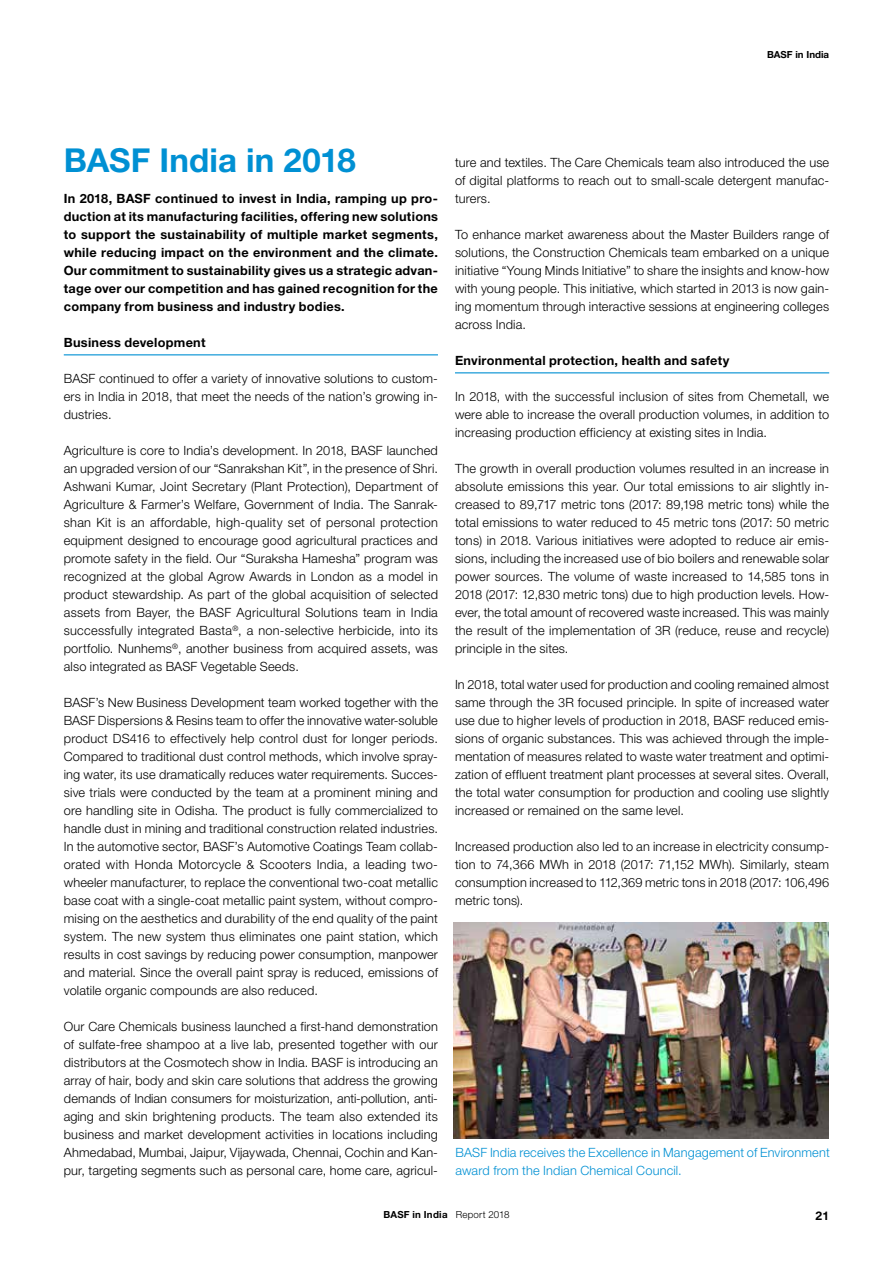
<style>
.page{position:relative;width:893px;height:1263px;background:#fff}
.page>*{position:absolute;margin:0;border:0;box-sizing:border-box;transform-origin:0 0}
.t1{font:700 33px "Helvetica Finanz Std";letter-spacing:.005em;color:#0090d3}
.t2{font:300 12.75px/18px "Helvetica Finanz Std";letter-spacing:.01em;color:#000;text-align:justify}
.t3{font:700 12.75px/18px "Helvetica Finanz Std";letter-spacing:.02em;color:#000;text-align:justify}
.t4{font:300 12.75px/18px "Helvetica Finanz Std";letter-spacing:.01em;color:#0090d3}
.t5{font:700 12px "Helvetica Finanz Std";color:#000}
.t6{font:700 9.75px "Helvetica Finanz Std";letter-spacing:.03em;color:#000}
.t7{font:700 9.75px "Helvetica Finanz Std";letter-spacing:.01em;color:#000}
.s1{font-weight:300}
</style>
<div class="page">
<hr style="left:64px;top:354px;width:374px;height:1px;background:#0090d3">
<hr style="left:455px;top:372px;width:374px;height:1px;background:#0090d3">
<img style="left:454px;top:923px;width:374px;height:215px">
<p class="t7" style="left:767px;top:49px;width:64px">BASF in India</p>
<h1 class="t1" style="left:64px;top:141px;width:293px">BASF India in 2018</h1>
<p class="t3" style="left:64px;top:189px;width:376px">In 2018, BASF continued to invest in India, ramping up pro&shy;duction at its manufacturing facilities, offering new solutions to support the sustainability of multiple market segments, while reducing impact on the environment and the climate.<br>Our commitment to sustainability gives us a strategic advan&shy;tage over our competition and has gained recognition for the company from business and industry bodies.</p>
<p class="t3" style="left:64px;top:333px;width:143px">Business development</p>
<p class="t2" style="left:64px;top:369px;width:376px">BASF continued to offer a variety of innovative solutions to custom&shy;ers in India in 2018, that meet the needs of the nation’s growing in&shy;dustries.</p>
<p class="t2" style="left:64px;top:441px;width:376px">Agriculture is core to India’s development. In 2018, BASF launched an upgraded version of our “Sanrakshan Kit”, in the presence of Shri.<br>Ashwani Kumar, Joint Secretary (Plant Protection), Department of Agriculture &amp; Farmer’s Welfare, Government of India. The Sanrak&shy;shan Kit is an affordable, high-quality set of personal protection equipment designed to encourage good agricultural practices and promote safety in the field. Our “Suraksha Hamesha” program was recognized at the global Agrow Awards in London as a model in product stewardship. As part of the global acquisition of selected assets from Bayer, the BASF Agricultural Solutions team in India successfully integrated Basta<sup>®</sup>, a non-selective herbicide, into its portfolio. Nunhems<sup>®</sup>, another business from acquired assets, was also integrated as BASF Vegetable Seeds.</p>
<p class="t2" style="left:64px;top:693px;width:376px">BASF’s New Business Development team worked together with the BASF Dispersions &amp; Resins team to offer the innovative water-soluble product DS416 to effectively help control dust for longer periods.<br>Compared to traditional dust control methods, which involve spray&shy;ing water, its use dramatically reduces water requirements. Succes&shy;sive trials were conducted by the team at a prominent mining and ore handling site in Odisha. The product is fully commercialized to handle dust in mining and traditional construction related industries.<br>In the automotive sector, BASF’s Automotive Coatings Team collab&shy;orated with Honda Motorcycle &amp; Scooters India, a leading two&shy;wheeler manufacturer, to replace the conventional two-coat metallic base coat with a single-coat metallic paint system, without compro&shy;mising on the aesthetics and durability of the end quality of the paint system. The new system thus eliminates one paint station, which results in cost savings by reducing power consumption, manpower and material. Since the overall paint spray is reduced, emissions of volatile organic compounds are also reduced.</p>
<p class="t2" style="left:64px;top:1017px;width:376px">Our Care Chemicals business launched a first-hand demonstration of sulfate-free shampoo at a live lab, presented together with our distributors at the Cosmotech show in India. BASF is introducing an array of hair, body and skin care solutions that address the growing demands of Indian consumers for moisturization, anti-pollution, anti&shy;aging and skin brightening products. The team also extended its business and market development activities in locations including Ahmedabad, Mumbai, Jaipur, Vijaywada, Chennai, Cochin and Kan&shy;pur, targeting segments such as personal care, home care, agricul-</p>
<p class="t2" style="left:455px;top:153px;width:376px">ture and textiles. The Care Chemicals team also introduced the use of digital platforms to reach out to small-scale detergent manufac&shy;turers.</p>
<p class="t2" style="left:455px;top:225px;width:376px">To enhance market awareness about the Master Builders range of solutions, the Construction Chemicals team embarked on a unique initiative “Young Minds Initiative” to share the insights and know-how with young people. This initiative, which started in 2013 is now gain&shy;ing momentum through interactive sessions at engineering colleges across India.</p>
<p class="t3" style="left:455px;top:351px;width:276px">Environmental protection, health and safety</p>
<p class="t2" style="left:455px;top:387px;width:376px">In 2018, with the successful inclusion of sites from Chemetall, we were able to increase the overall production volumes, in addition to increasing production efficiency at existing sites in India.</p>
<p class="t2" style="left:455px;top:459px;width:376px">The growth in overall production volumes resulted in an increase in absolute emissions this year. Our total emissions to air slightly in&shy;creased to 89,717 metric tons (2017: 89,198 metric tons) while the total emissions to water reduced to 45 metric tons (2017: 50 metric tons) in 2018. Various initiatives were adopted to reduce air emis&shy;sions, including the increased use of bio boilers and renewable solar power sources. The volume of waste increased to 14,585 tons in 2018 (2017: 12,830 metric tons) due to high production levels. How&shy;ever, the total amount of recovered waste increased. This was mainly the result of the implementation of 3R (reduce, reuse and recycle) principle in the sites.</p>
<p class="t2" style="left:455px;top:675px;width:376px">In 2018, total water used for production and cooling remained almost same through the 3R focused principle. In spite of increased water use due to higher levels of production in 2018, BASF reduced emis&shy;sions of organic substances. This was achieved through the imple&shy;mentation of measures related to waste water treatment and optimi&shy;zation of effluent treatment plant processes at several sites. Overall, the total water consumption for production and cooling use slightly increased or remained on the same level.</p>
<p class="t2" style="left:455px;top:837px;width:376px">Increased production also led to an increase in electricity consump&shy;tion to 74,366 MWh in 2018 (2017: 71,152 MWh). Similarly, steam consumption increased to 112,369 metric tons in 2018 (2017: 106,496 metric tons).</p>
<p class="t4" style="left:456px;top:1143px;width:376px">BASF India receives the Excellence in Mangagement of Environment award from the Indian Chemical Council.</p>
<p class="t6" style="left:383px;top:1208px;width:128px">BASF in India <span class="s1">Report 2018</span></p>
<p class="t5" style="left:816px;top:1208px;width:15px">21</p>
</div>
